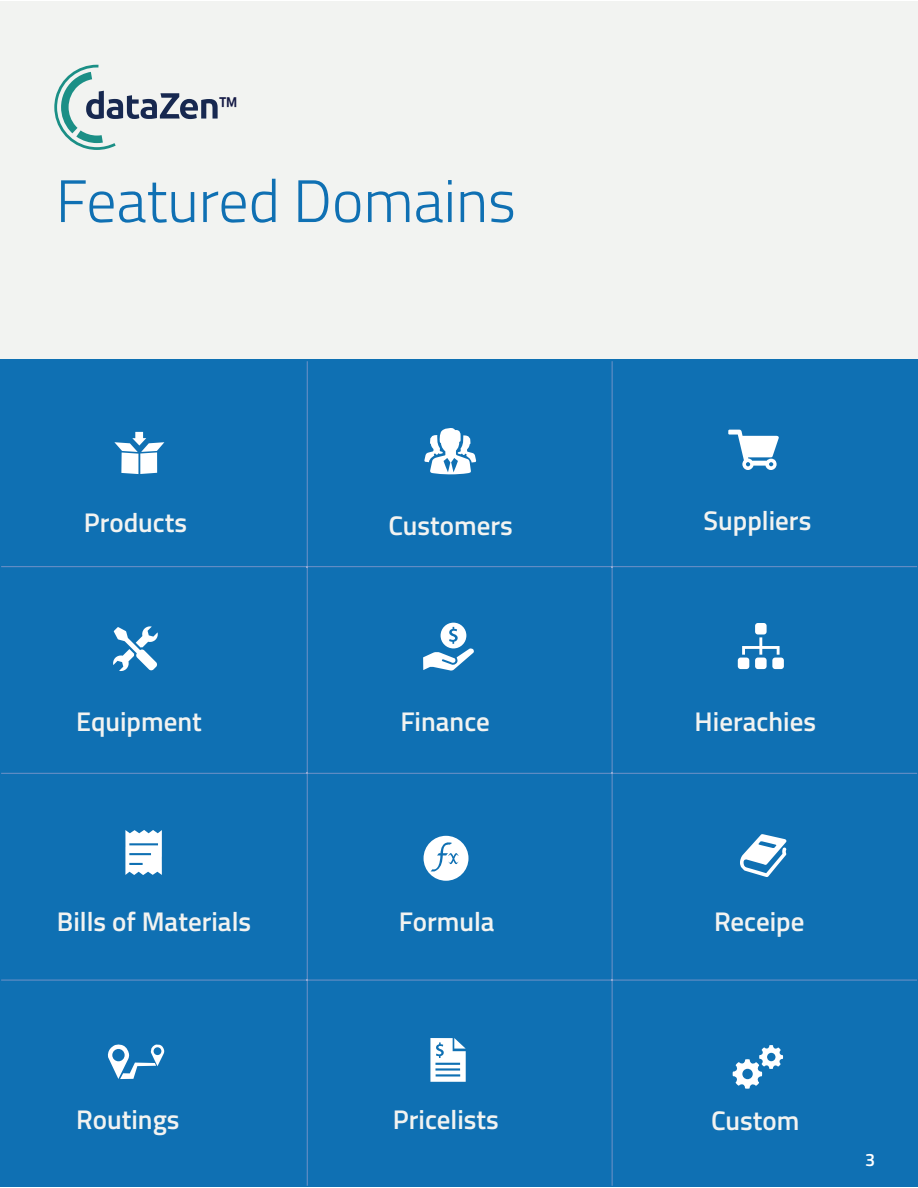
<style>
.page{position:relative;width:918px;height:1188px;background:#fff}
.page>*{position:absolute;margin:0;border:0;box-sizing:border-box;transform-origin:0 0}
.t1{font:300 60px "Titillium";color:#0f70b3}
.t2{font:33px "Titillium Web";color:#131844}
.t3{font:600 27px "Titillium";color:#f2f3f1}
.t4{font:600 18px "Titillium";color:#fff}
</style>
<div class="page">
<div style="left:0;top:1px;width:918px;height:1186px;background:#f2f3f1"></div>
<div style="left:0;top:360px;width:918px;height:827px;background:#0f70b3"></div>
<svg style="left:114px;top:432px;width:50px;height:42px"></svg>
<svg style="left:424px;top:428px;width:52px;height:47px"></svg>
<svg style="left:728px;top:430px;width:51px;height:40px"></svg>
<svg style="left:125px;top:830px;width:37px;height:45px;background:#d6e6f2"></svg>
<svg style="left:740px;top:834px;width:47px;height:43px"></svg>
<svg style="left:424px;top:836px;width:45px;height:45px"></svg>
<svg style="left:742px;top:637px;width:38px;height:18px"></svg>
<div style="left:755px;top:623px;width:12px;height:12px;background:#fff;border-radius:3px"></div>
<div style="left:755px;top:658px;width:12px;height:11px;background:#fff;border-radius:3px"></div>
<div style="left:738px;top:658px;width:11px;height:11px;background:#fff;border-radius:3px"></div>
<div style="left:772px;top:658px;width:12px;height:11px;background:#fff;border-radius:3px"></div>
<svg style="left:113px;top:626px;width:45px;height:45px"></svg>
<svg style="left:423px;top:623px;width:51px;height:48px"></svg>
<svg style="left:107px;top:1044px;width:58px;height:35px"></svg>
<svg style="left:430px;top:1038px;width:36px;height:44px;background:#c7dded"></svg>
<svg style="left:733px;top:1045px;width:50px;height:44px"></svg>
<hr style="left:307px;top:981px;width:1px;height:205px;background:#658ec5">
<hr style="left:307px;top:774px;width:1px;height:206px;background:#658ec5">
<hr style="left:307px;top:567px;width:1px;height:206px;background:#658ec5">
<hr style="left:307px;top:361px;width:1px;height:205px;background:#658ec5">
<hr style="left:612px;top:981px;width:1px;height:205px;background:#658ec5">
<hr style="left:612px;top:774px;width:1px;height:206px;background:#658ec5">
<hr style="left:612px;top:567px;width:1px;height:206px;background:#658ec5">
<hr style="left:612px;top:361px;width:1px;height:205px;background:#658ec5">
<hr style="left:613px;top:980px;width:304px;height:1px;background:#658ec5">
<hr style="left:308px;top:980px;width:304px;height:1px;background:#658ec5">
<hr style="left:1px;top:980px;width:306px;height:1px;background:#658ec5">
<hr style="left:613px;top:773px;width:304px;height:1px;background:#658ec5">
<hr style="left:308px;top:773px;width:304px;height:1px;background:#658ec5">
<hr style="left:1px;top:773px;width:306px;height:1px;background:#658ec5">
<hr style="left:613px;top:566px;width:304px;height:1px;background:#658ec5">
<hr style="left:308px;top:566px;width:304px;height:1px;background:#658ec5">
<hr style="left:1px;top:566px;width:306px;height:1px;background:#658ec5">
<svg style="left:54px;top:65px;width:164px;height:85px"></svg>
<p class="t2" style="left:217px;top:82px;width:24px">™</p>
<h1 class="t1" style="left:56px;top:158px;width:462px">Featured Domains</h1>
<p class="t3" style="left:84px;top:502px;width:105px">Products</p>
<p class="t3" style="left:388px;top:505px;width:126px">Customers</p>
<p class="t3" style="left:704px;top:501px;width:109px">Suppliers</p>
<p class="t3" style="left:76px;top:702px;width:127px">Equipment</p>
<p class="t3" style="left:400px;top:702px;width:91px">Finance</p>
<p class="t3" style="left:695px;top:702px;width:123px">Hierachies</p>
<p class="t3" style="left:57px;top:901px;width:196px">Bills of Materials</p>
<p class="t3" style="left:399px;top:901px;width:97px">Formula</p>
<p class="t3" style="left:714px;top:901px;width:92px">Receipe</p>
<p class="t3" style="left:76px;top:1099px;width:105px">Routings</p>
<p class="t3" style="left:393px;top:1099px;width:108px">Pricelists</p>
<p class="t3" style="left:711px;top:1101px;width:90px">Custom</p>
<p class="t4" style="left:865px;top:1147px;width:12px">3</p>
</div>
